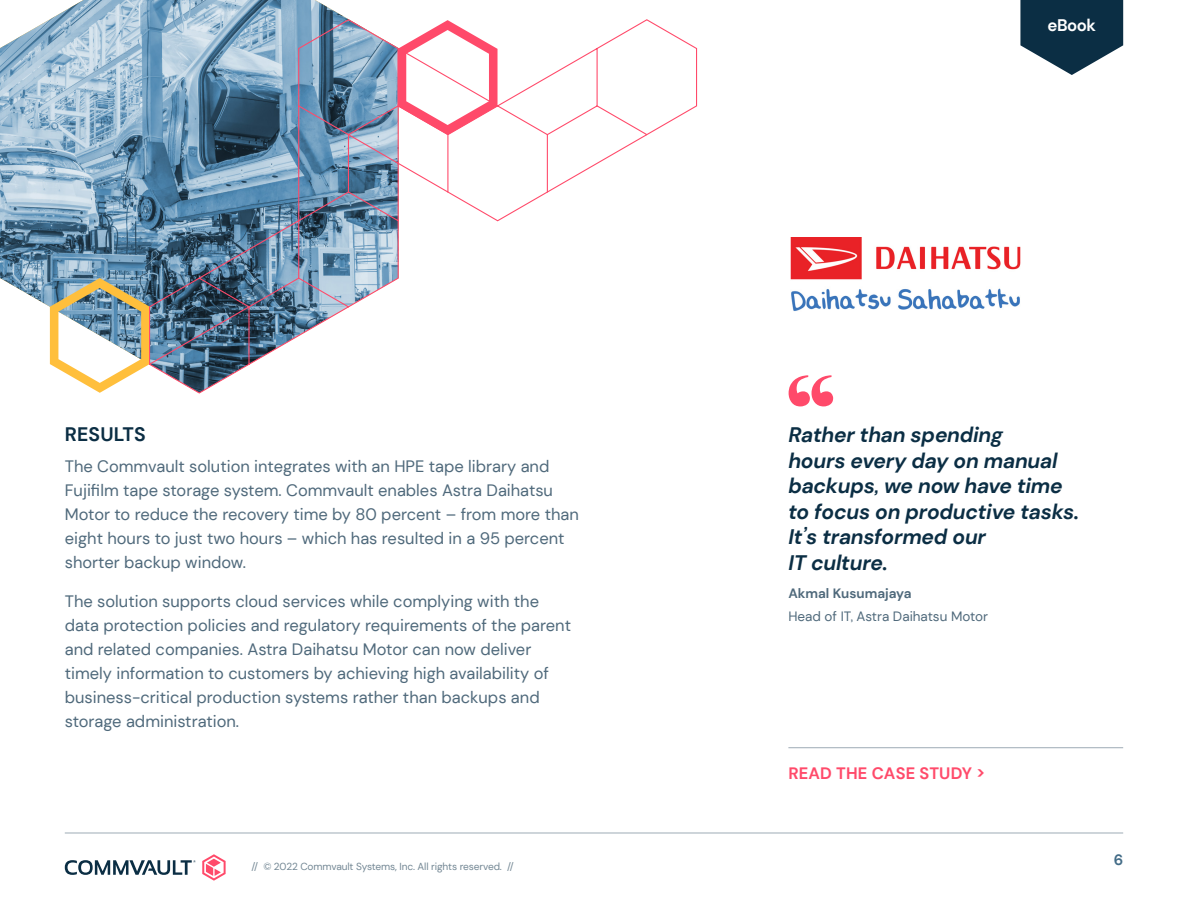
<style>
.page{position:relative;width:1188px;height:918px;background:#fff}
.page>*{position:absolute;margin:0;border:0;box-sizing:border-box;transform-origin:0 0}
.t1{font:italic 700 21px/25.5px "DM Sans";letter-spacing:-.01em;color:#0b2e44}
.t2{font:700 19.5px "DM Sans";letter-spacing:.01em;color:#0b2e44}
.t3{font:700 16.8px "DM Sans";letter-spacing:-.03em;color:#fff}
.t4{font:16.5px/24px "DM Sans";color:#4f697b}
.t5{font:700 16.5px "DM Sans";letter-spacing:.01em;color:#ff4a6a}
.t6{font:700 15px "DM Sans";color:#436c87}
.t7{font:13.5px "DM Sans";color:#4f697b}
.t8{font:700 13.5px "DM Sans";color:#4f697b}
.t9{font:10.2px "DM Sans";letter-spacing:-.01em;color:#738794}
</style>
<div class="page">
<img style="left:790px;top:238px;width:230px;height:73px">
<hr style="left:788px;top:747px;width:335px;height:1px;background:#9eabb5">
<img style="left:0;top:0;width:348px;height:364px">
<svg style="left:50px;top:278px;width:98px;height:115px"></svg>
<svg style="left:148px;top:19px;width:550px;height:375px"></svg>
<svg style="left:789px;top:375px;width:44px;height:31px"></svg>
<svg style="left:1020px;top:0;width:103px;height:75px"></svg>
<svg style="left:65px;top:860px;width:130px;height:15px"></svg>
<svg style="left:202px;top:854px;width:24px;height:27px"></svg>
<hr style="left:65px;top:833px;width:1058px;height:1px;background:#9eabb5">
<p class="t2" style="left:65px;top:422px;width:82px">RESULTS</p>
<p class="t4" style="left:65px;top:454px;width:516px">The Commvault solution integrates with an HPE tape library and Fujifilm tape storage system. Commvault enables Astra Daihatsu Motor to reduce the recovery time by 80 percent – from more than eight hours to just two hours – which has resulted in a 95 percent shorter backup window.</p>
<p class="t4" style="left:65px;top:589px;width:508px">The solution supports cloud services while complying with the data protection policies and regulatory requirements of the parent and related companies. Astra Daihatsu Motor can now deliver timely information to customers by achieving high availability of business-critical production systems rather than backups and storage administration.</p>
<p class="t9" style="left:252px;top:860px;width:264px">// © 2022 Commvault Systems, Inc. All rights reserved. //</p>
<p class="t3" style="left:1048px;top:14px;width:50px">eBook</p>
<p class="t1" style="left:788px;top:422px;width:292px">Rather than spending<br>hours every day on manual backups, we now have time to focus on productive tasks.<br>It’s transformed our<br>IT culture.</p>
<p class="t8" style="left:788px;top:585px;width:125px">Akmal Kusumajaya</p>
<p class="t7" style="left:788px;top:608px;width:201px">Head of IT, Astra Daihatsu Motor</p>
<p class="t5" style="left:788px;top:763px;width:198px">READ THE CASE STUDY &gt;</p>
<p class="t6" style="left:1114px;top:851px;width:11px">6</p>
</div>
